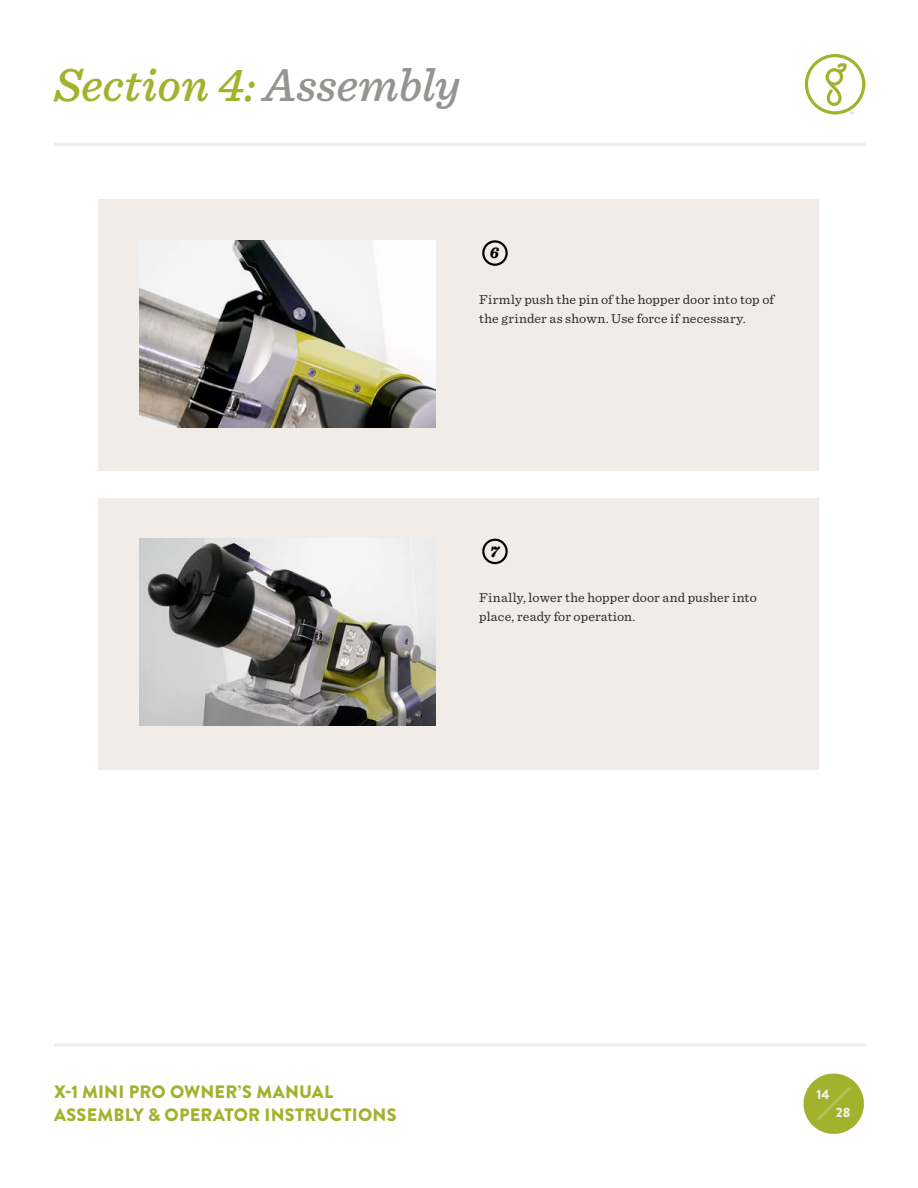
<style>
.page{position:relative;width:918px;height:1188px;background:#fff}
.page>*{position:absolute;margin:0;border:0;box-sizing:border-box;transform-origin:0 0}
.t1{font:italic 500 48px "Sentinel";letter-spacing:-.005em;color:#a2b22d}
.t2{font:900 18px/22.5px "Brandon Grotesque";letter-spacing:.015em;color:#a2b22d}
.t3{font:italic 900 16.35px "Sentinel";color:#000;scale:.96 1}
.t4{font:13.5px/19.5px "Sentinel";letter-spacing:.01em;color:#2a2a22}
.t5{font:900 13.5px "Brandon Grotesque";color:#f3efe8}
.s1{color:#949491}
</style>
<div class="page">
<svg style="left:805px;top:54px;width:60px;height:60px"></svg>
<svg style="left:803px;top:1073px;width:61px;height:61px"></svg>
<hr style="left:54px;top:143px;width:811px;height:3px;background:#f1ece7">
<hr style="left:54px;top:1044px;width:811px;height:3px;background:#f1ece7">
<div style="left:99px;top:200px;width:720px;height:271px;background:#f1ece7"></div>
<div style="left:99px;top:498px;width:720px;height:271px;background:#f1ece7"></div>
<img style="left:139px;top:240px;width:297px;height:187px">
<img style="left:139px;top:539px;width:297px;height:187px">
<div style="left:482px;top:240px;width:26px;height:26px;border:2px solid #000;border-radius:50%"></div>
<div style="left:482px;top:539px;width:26px;height:25px;border:2px solid #000;border-radius:50%"></div>
<h1 class="t1" style="left:54px;top:49px;width:408px">Section 4: <span class="s1">Assembly</span></h1>
<p class="t3" style="left:490px;top:240px;width:11px">6</p>
<p class="t4" style="left:479px;top:289px;width:296px">Firmly push the pin of the hopper door into top of the grinder as shown. Use force if necessary.</p>
<p class="t3" style="left:490px;top:538px;width:11px">7</p>
<p class="t4" style="left:479px;top:587px;width:279px">Finally, lower the hopper door and pusher into place, ready for operation.</p>
<h2 class="t2" style="left:54px;top:1081px;width:344px">X-1 MINI PRO OWNER’S MANUAL<br>ASSEMBLY &amp; OPERATOR INSTRUCTIONS</h2>
<p class="t5" style="left:816px;top:1085px;width:15px">14</p>
<p class="t5" style="left:836px;top:1103px;width:16px">28</p>
</div>
